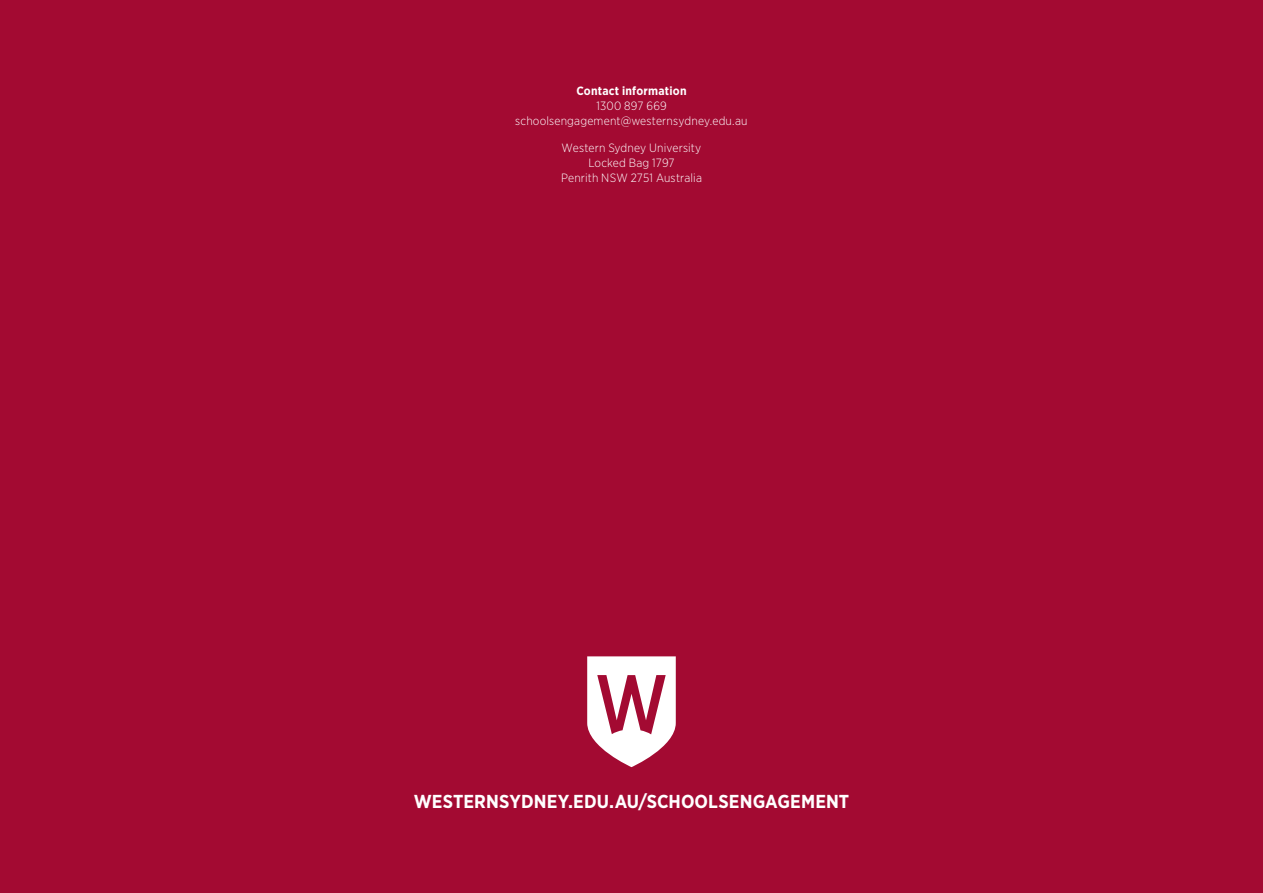
<style>
.page{position:relative;width:1263px;height:893px;background:#a30a32}
.page>*{position:absolute;margin:0;border:0;box-sizing:border-box;transform-origin:0 0}
.t1{font:700 18.75px "Gotham Narrow";letter-spacing:.005em;color:#fff}
.t2{font:300 12px/15px "Gotham Narrow";letter-spacing:.015em;color:#fff;text-align:center}
.t3{font:700 12px "Gotham Narrow";letter-spacing:.02em;color:#fff}
</style>
<div class="page">
<svg style="left:587px;top:656px;width:89px;height:111px"></svg>
<p class="t3" style="left:576px;top:83px;width:112px">Contact information</p>
<p class="t2" style="left:515px;top:98px;width:234px">1300 897 669 schoolsengagement@westernsydney.edu.au</p>
<p class="t2" style="left:561px;top:140px;width:142px">Western Sydney University<br>Locked Bag 1797<br>Penrith NSW 2751 Australia</p>
<h1 class="t1" style="left:414px;top:789px;width:437px">WESTERNSYDNEY.EDU.AU/SCHOOLSENGAGEMENT</h1>
</div>
